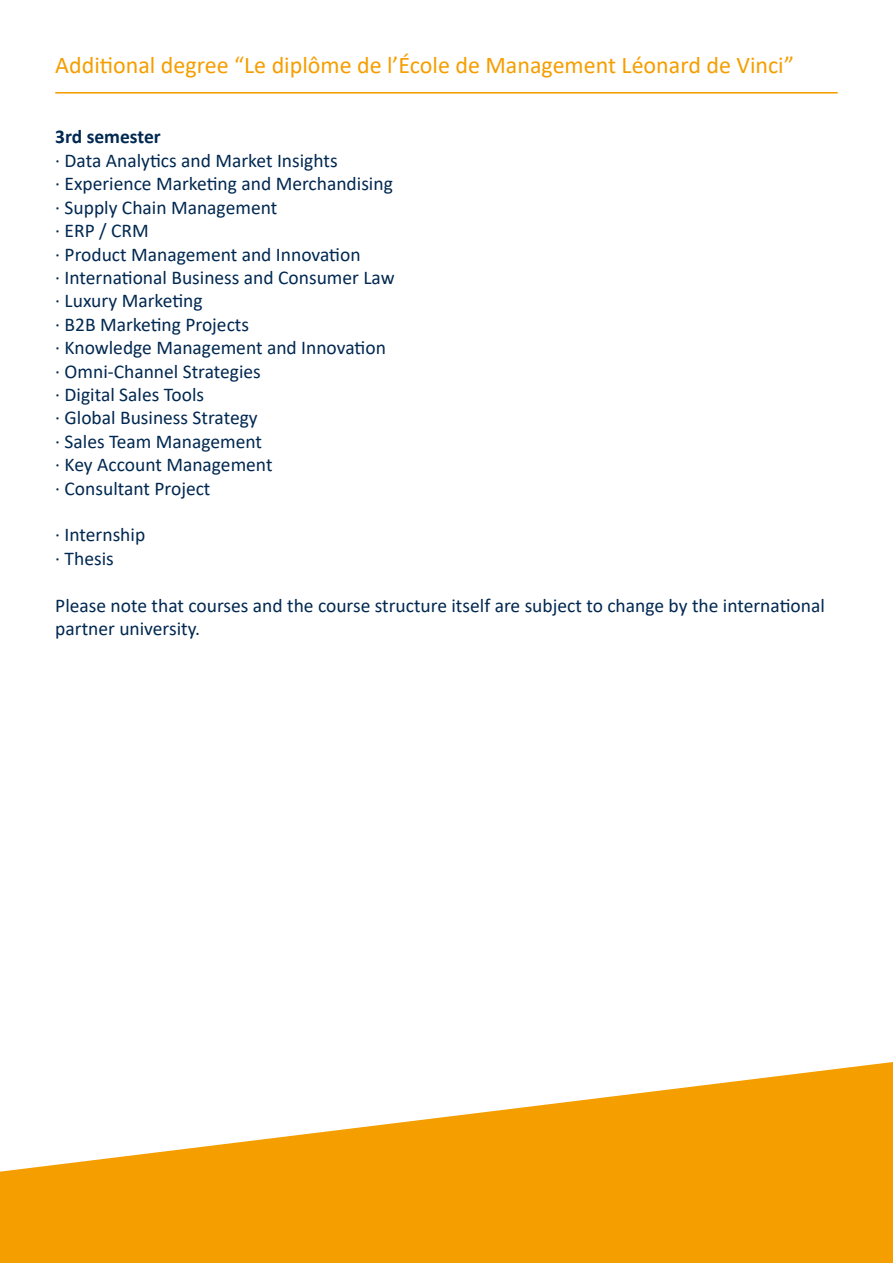
<style>
.page{position:relative;width:893px;height:1263px;background:#fff}
.page>*{position:absolute;margin:0;border:0;box-sizing:border-box;transform-origin:0 0}
.t1{font:24px "Calibri";color:#f59e00}
.t2{font:19.5px/23.4px "Calibri";color:#002851}
.t3{font:700 19.5px "Calibri";color:#002851}
</style>
<div class="page">
<svg style="left:0;top:1062px;width:893px;height:201px;fill:#f59e00"></svg>
<hr style="left:55px;top:92px;width:783px;height:2px;background:#f59e00">
<p class="t1" style="left:55px;top:49px;width:740px">Additional degree “Le diplôme de l’École de Management Léonard de Vinci”</p>
<p class="t3" style="left:55px;top:123px;width:107px">3rd semester</p>
<p class="t2" style="left:55px;top:148px;width:341px">· Data Analytics and Market Insights<br>· Experience Marketing and Merchandising · Supply Chain Management<br>· ERP / CRM<br>· Product Management and Innovation<br>· International Business and Consumer Law · Luxury Marketing<br>· B2B Marketing Projects<br>· Knowledge Management and Innovation · Omni-Channel Strategies<br>· Digital Sales Tools<br>· Global Business Strategy<br>· Sales Team Management<br>· Key Account Management<br>· Consultant Project</p>
<p class="t2" style="left:55px;top:523px;width:91px">· Internship · Thesis</p>
<p class="t2" style="left:55px;top:593px;width:771px">Please note that courses and the course structure itself are subject to change by the international partner university.</p>
</div>
